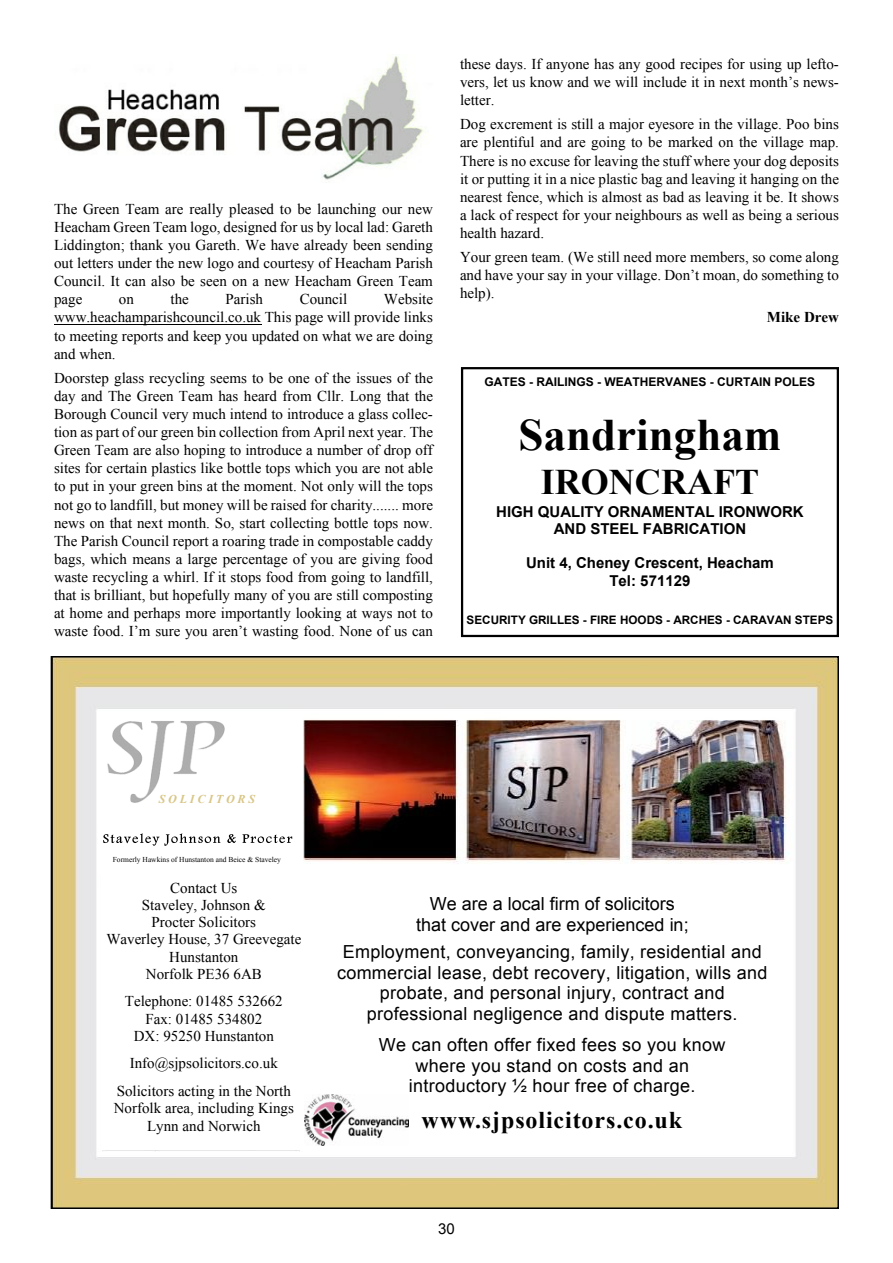
<style>
.page{position:relative;width:893px;height:1263px;background:#fff}
.page>*{position:absolute;margin:0;border:0;box-sizing:border-box;transform-origin:0 0}
.t1{font:700 45px "Times New Roman";color:#000}
.t2{font:700 36px "Times New Roman";color:#000}
.t3{font:700 24px "Times New Roman";letter-spacing:.04em;color:#000}
.t4{font:18px/20.7px "Arial";letter-spacing:.02em;color:#000;text-align:center}
.t5{font:18px/20.7px "Arial";color:#000;text-align:center}
.t6{font:15px/18.1px "Times New Roman";color:#000;text-align:justify}
.t7{font:700 15px/17.2px "Arial";color:#000;text-align:center}
.t8{font:700 15px "Times New Roman";color:#000}
.t9{font:15px "Arial";color:#000}
.t10{font:700 12px "Arial";color:#000}
.t11{font:italic 700 12px "Times New Roman";letter-spacing:.24em;color:rgb(174 136 0/.48)}
.t12{font:700 11.7px "Arial";color:#000}
.t13{font:7.5px "Times New Roman";color:#000}
</style>
<div class="page">
<hr style="left:54px;top:324px;width:207px;height:1px;background:#000">
<img style="left:58px;top:56px;width:366px;height:124px">
<img style="left:54px;top:659px;width:782px;height:547px">
<div style="left:98px;top:712px;width:205px;height:162px;background:#fff"></div>
<img style="left:107px;top:721px;width:118px;height:82px">
<svg style="left:103px;top:833px;width:117px;height:13px"></svg>
<svg style="left:227px;top:834px;width:9px;height:9px"></svg>
<svg style="left:242px;top:834px;width:50px;height:9px"></svg>
<div style="left:101px;top:870px;width:205px;height:280px;background:#fff"></div>
<div style="left:316px;top:874px;width:475px;height:277px;background:#fff"></div>
<img style="left:305px;top:1095px;width:103px;height:50px">
<div style="left:461px;top:367px;width:378px;height:270px;border:2px solid #000"></div>
<p class="t6" style="left:54px;top:201px;width:380px">The Green Team are really pleased to be launching our new Heacham Green Team logo, designed for us by local lad: Gareth Liddington; thank you Gareth. We have already been sending out letters under the new logo and courtesy of Heacham Parish Council. It can also be seen on a new Heacham Green Team page</p>
<p class="t6" style="left:54px;top:292px;width:380px;text-indent:330px">Website www.heachamparishcouncil.co.uk This page will provide links to meeting reports and keep you updated on what we are doing and when.</p>
<p class="t6" style="left:54px;top:370px;width:380px">Doorstep glass recycling seems to be one of the issues of the day and The Green Team has heard from Cllr. Long that the Borough Council very much intend to introduce a glass collec&shy;tion as part of our green bin collection from April next year. The Green Team are also hoping to introduce a number of drop off sites for certain plastics like bottle tops which you are not able to put in your green bins at the moment. Not only will the tops not go to landfill, but money will be raised for charity....... more news on that next month. So, start collecting bottle tops now.<br>The Parish Council report a roaring trade in compostable caddy bags, which means a large percentage of you are giving food waste recycling a whirl. If it stops food from going to landfill, that is brilliant, but hopefully many of you are still composting at home and perhaps more importantly looking at ways not to waste food. I’m sure you aren’t wasting food. None of us can</p>
<p class="t6" style="left:119px;top:292px;width:17px">on</p>
<p class="t6" style="left:171px;top:292px;width:20px">the</p>
<p class="t6" style="left:226px;top:292px;width:39px">Parish</p>
<p class="t6" style="left:300px;top:292px;width:49px">Council</p>
<p class="t6" style="left:460px;top:56px;width:380px">these days. If anyone has any good recipes for using up lefto&shy;vers, let us know and we will include it in next month’s news&shy;letter.</p>
<p class="t6" style="left:460px;top:117px;width:380px">Dog excrement is still a major eyesore in the village. Poo bins are plentiful and are going to be marked on the village map.<br>There is no excuse for leaving the stuff where your dog deposits it or putting it in a nice plastic bag and leaving it hanging on the nearest fence, which is almost as bad as leaving it be. It shows a lack of respect for your neighbours as well as being a serious health hazard.</p>
<p class="t6" style="left:460px;top:249px;width:380px">Your green team. (We still need more members, so come along and have your say in your village. Don’t moan, do something to help).</p>
<p class="t8" style="left:767px;top:312px;width:74px">Mike Drew</p>
<p class="t10" style="left:485px;top:378px;width:332px">GATES - RAILINGS - WEATHERVANES - CURTAIN POLES</p>
<h1 class="t1" style="left:518px;top:420px;width:264px">Sandringham</h1>
<h2 class="t2" style="left:541px;top:469px;width:220px">IRONCRAFT</h2>
<p class="t7" style="left:496px;top:504px;width:309px">HIGH QUALITY ORNAMENTAL IRONWORK<br>AND STEEL FABRICATION</p>
<p class="t7" style="left:526px;top:556px;width:249px">Unit 4, Cheney Crescent, Heacham<br>Tel: 571129</p>
<p class="t12" style="left:467px;top:615px;width:368px">SECURITY GRILLES - FIRE HOODS - ARCHES - CARAVAN STEPS</p>
<p class="t11" style="left:159px;top:795px;width:98px">SOLICITORS</p>
<p class="t13" style="left:113px;top:857px;width:170px">Formerly Hawkins of Hunstanton and Beice &amp; Staveley</p>
<p class="t6" style="left:106px;top:880px;width:196px;line-height:17.2px;text-align:center">Contact Us<br>Staveley, Johnson &amp;<br>Procter Solicitors<br>Waverley House, 37 Greevegate<br>Hunstanton<br>Norfolk PE36 6AB</p>
<p class="t6" style="left:125px;top:994px;width:159px;line-height:17.2px;text-align:center">Telephone: 01485 532662<br>Fax: 01485 534802<br>DX: 95250 Hunstanton</p>
<p class="t6" style="left:117px;top:1051px;width:176px;line-height:27.6px;text-align:center">Info@sjpsolicitors.co.uk<br>Solicitors acting in the North</p>
<p class="t6" style="left:114px;top:1101px;width:182px;line-height:17.2px;text-align:center">Norfolk area, including Kings<br>Lynn and Norwich</p>
<p class="t5" style="left:416px;top:895px;width:274px">We are a local firm of solicitors that cover and are experienced in;</p>
<p class="t4" style="left:337px;top:943px;width:432px">Employment, conveyancing, family, residential and commercial lease, debt recovery, litigation, wills and probate, and personal injury, contract and professional negligence and dispute matters.</p>
<p class="t4" style="left:379px;top:1036px;width:348px">We can often offer fixed fees so you know where you stand on costs and an introductory ½ hour free of charge.</p>
<h3 class="t3" style="left:422px;top:1112px;width:262px">www.sjpsolicitors.co.uk</h3>
<p class="t9" style="left:438px;top:1223px;width:18px">30</p>
</div>
